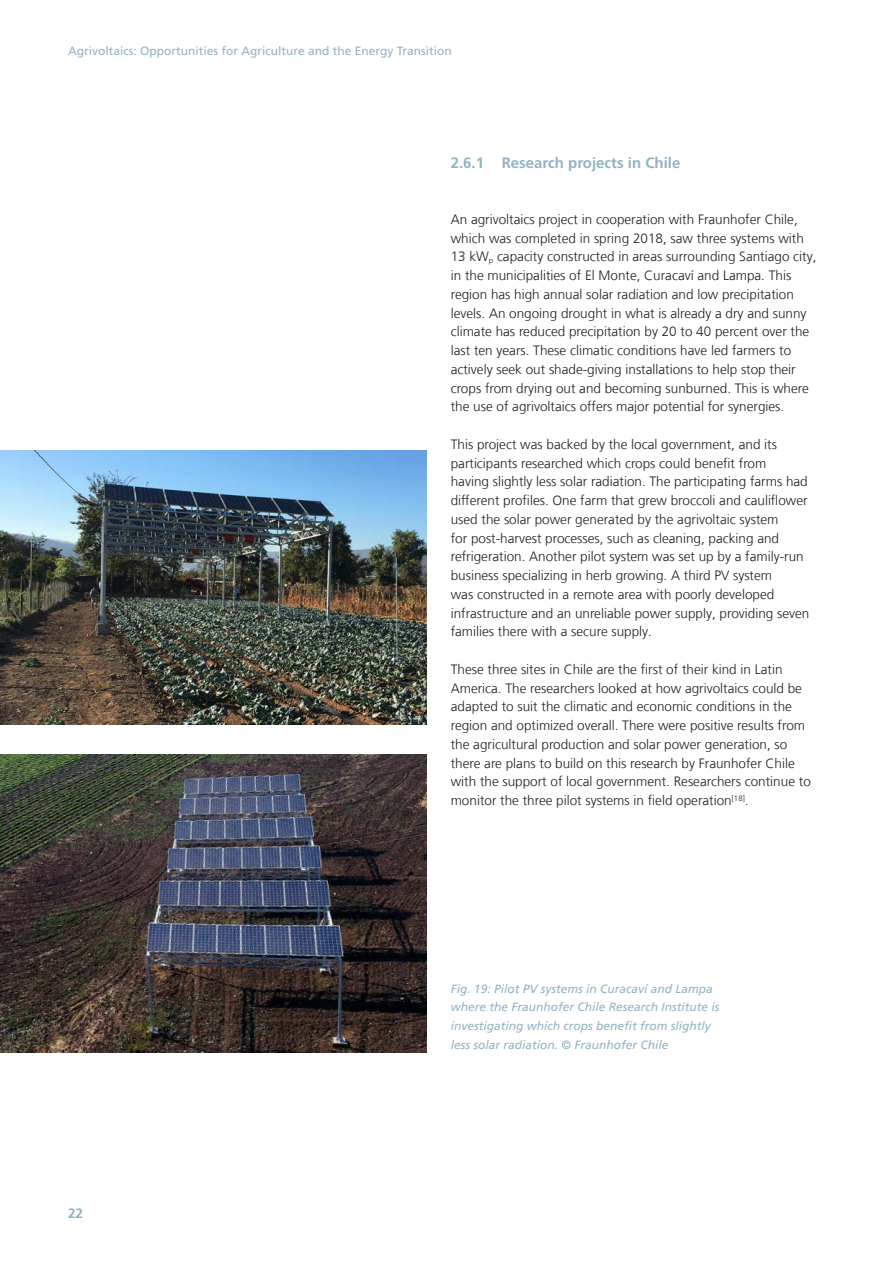
<style>
.page{position:relative;width:893px;height:1263px;background:#fff}
.page>*{position:absolute;margin:0;border:0;box-sizing:border-box;transform-origin:0 0}
.t1{font:700 15px "Frutiger LT Com";color:#93b3c3}
.Fliesstext_9_12_5_sc{font:300 13.5px/18.8px "Frutiger LT Com";color:#231f20}
.t2{font:700 13.5px "Frutiger LT Com";color:#93b3c3}
.Bildtext_Marginal_8{font:italic 12px/18.8px "Frutiger LT Com";color:#93b3c3}
.Kolumne{font:12px "Frutiger LT Com";color:#93b3c3}
</style>
<div class="page">
<img style="left:0;top:450px;width:426px;height:274px">
<img style="left:0;top:754px;width:426px;height:298px">
<p class="Kolumne" style="left:68px;top:44px;width:385px">Agrivoltaics: Opportunities for Agriculture and the Energy Transition</p>
<p class="t1" style="left:451px;top:154px;width:231px">2.6.1 Research projects in Chile</p>
<p class="Fliesstext_9_12_5_sc" style="left:451px;top:210px;width:367px">An agrivoltaics project in cooperation with Fraunhofer Chile, which was completed in spring 2018, saw three systems with 13 kW<sub>p</sub> capacity constructed in areas surrounding Santiago city, in the municipalities of El Monte, Curacaví and Lampa. This region has high annual solar radiation and low precipitation levels. An ongoing drought in what is already a dry and sunny climate has reduced precipitation by 20 to 40 percent over the last ten years. These climatic conditions have led farmers to actively seek out shade-giving installations to help stop their crops from drying out and becoming sunburned. This is where the use of agrivoltaics offers major potential for synergies.</p>
<p class="Fliesstext_9_12_5_sc" style="left:451px;top:435px;width:360px">This project was backed by the local government, and its participants researched which crops could benefit from<br>having slightly less solar radiation. The participating farms had different profiles. One farm that grew broccoli and cauliflower used the solar power generated by the agrivoltaic system<br>for post-harvest processes, such as cleaning, packing and refrigeration. Another pilot system was set up by a family-run business specializing in herb growing. A third PV system<br>was constructed in a remote area with poorly developed infrastructure and an unreliable power supply, providing seven families there with a secure supply.</p>
<p class="Fliesstext_9_12_5_sc" style="left:451px;top:660px;width:362px">These three sites in Chile are the first of their kind in Latin America. The researchers looked at how agrivoltaics could be adapted to suit the climatic and economic conditions in the region and optimized overall. There were positive results from the agricultural production and solar power generation, so there are plans to build on this research by Fraunhofer Chile with the support of local government. Researchers continue to monitor the three pilot systems in field operation<sup>[18]</sup>.</p>
<p class="t2" style="left:68px;top:1205px;width:17px">22</p>
<p class="Bildtext_Marginal_8" style="left:451px;top:979px;width:270px">Fig. 19: Pilot PV systems in Curacaví and Lampa where the Fraunhofer Chile Research Institute is investigating which crops benefit from slightly less solar radiation. © Fraunhofer Chile</p>
</div>
